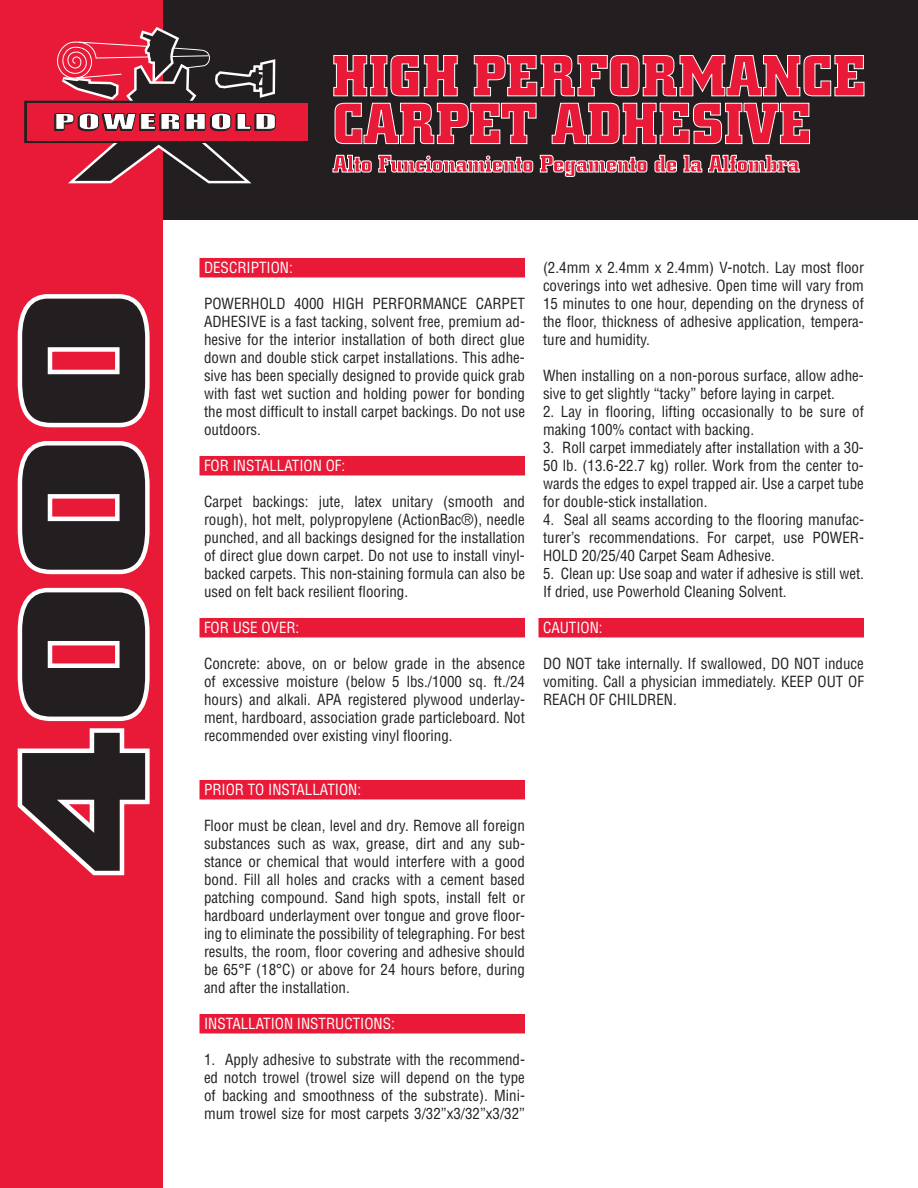
<style>
.page{position:relative;width:918px;height:1188px;background:#fff}
.page>*{position:absolute;margin:0;border:0;box-sizing:border-box;transform-origin:0 0}
.t1{font:700 180px "City";color:#231f20;scale:1.5 1}
.t2{font:700 57.15px/47.7px "City";letter-spacing:.02em;color:#e91938}
.t3{font:700 23.7px "City";color:#e91938}
.t4{font:condensed 15px/18px "Helvetica";color:#231f20;text-align:justify}
.t5{font:condensed 15px "Helvetica";color:#fff}
</style>
<div class="page">
<div style="left:3px;top:0;width:915px;height:219px;background:#231f20"></div>
<div style="left:0;top:0;width:162px;height:1188px;background:#e91938"></div>
<svg style="left:24px;top:27px;width:284px;height:156px"></svg>
<div style="left:200px;top:258px;width:325px;height:19px;background:#e91938"></div>
<div style="left:200px;top:456px;width:325px;height:19px;background:#e91938"></div>
<div style="left:200px;top:618px;width:325px;height:19px;background:#e91938"></div>
<div style="left:200px;top:780px;width:325px;height:19px;background:#e91938"></div>
<div style="left:200px;top:1014px;width:325px;height:19px;background:#e91938"></div>
<div style="left:538px;top:618px;width:326px;height:19px;background:#e91938"></div>
<svg style="left:17px;top:294px;width:133px;height:582px"></svg>
<svg style="left:333px;top:55px;width:532px;height:90px"></svg>
<svg style="left:332px;top:154px;width:40px;height:19px"></svg>
<svg style="left:378px;top:155px;width:155px;height:18px"></svg>
<svg style="left:540px;top:155px;width:108px;height:22px"></svg>
<svg style="left:654px;top:155px;width:23px;height:18px"></svg>
<svg style="left:683px;top:154px;width:117px;height:19px"></svg>
<p class="t1" style="left:-22px;top:875px;width:393px;rotate:-90deg">4000</p>
<p class="t2" style="left:333px;top:52px;width:534px">HIGH PERFORMANCE<br>CARPET ADHESIVE</p>
<p class="t3" style="left:333px;top:150px;width:468px">Alto Funcionamiento Pegamento de la Alfombra</p>
<p class="t5" style="left:204px;top:258px;width:90px">DESCRIPTION:</p>
<p class="t4" style="left:204px;top:294px;width:323px">POWERHOLD 4000 HIGH PERFORMANCE CARPET ADHESIVE is a fast tacking, solvent free, premium ad&shy;hesive for the interior installation of both direct glue down and double stick carpet installations. This adhe&shy;sive has been specially designed to provide quick grab with fast wet suction and holding power for bonding the most difficult to install carpet backings. Do not use outdoors.</p>
<p class="t5" style="left:204px;top:456px;width:143px">FOR INSTALLATION OF:</p>
<p class="t4" style="left:204px;top:492px;width:323px">Carpet backings: jute, latex unitary (smooth and rough), hot melt, polypropylene (ActionBac®), needle punched, and all backings designed for the installation of direct glue down carpet. Do not use to install vinyl&shy;backed carpets. This non-staining formula can also be used on felt back resilient flooring.</p>
<p class="t5" style="left:204px;top:618px;width:97px">FOR USE OVER:</p>
<p class="t4" style="left:204px;top:654px;width:323px">Concrete: above, on or below grade in the absence of excessive moisture (below 5 lbs./1000 sq. ft./24 hours) and alkali. APA registered plywood underlay&shy;ment, hardboard, association grade particleboard. Not recommended over existing vinyl flooring.</p>
<p class="t5" style="left:204px;top:780px;width:159px">PRIOR TO INSTALLATION:</p>
<p class="t4" style="left:204px;top:816px;width:323px">Floor must be clean, level and dry. Remove all foreign substances such as wax, grease, dirt and any sub&shy;stance or chemical that would interfere with a good bond. Fill all holes and cracks with a cement based patching compound. Sand high spots, install felt or hardboard underlayment over tongue and grove floor&shy;ing to eliminate the possibility of telegraphing. For best results, the room, floor covering and adhesive should be 65°F (18°C) or above for 24 hours before, during and after the installation.</p>
<p class="t5" style="left:204px;top:1014px;width:192px">INSTALLATION INSTRUCTIONS:</p>
<p class="t4" style="left:204px;top:1050px;width:323px">1. Apply adhesive to substrate with the recommend&shy;ed notch trowel (trowel size will depend on the type of backing and smoothness of the substrate). Mini&shy;mum trowel size for most carpets 3/32”x3/32”x3/32”</p>
<p class="t4" style="left:543px;top:258px;width:322px">(2.4mm x 2.4mm x 2.4mm) V-notch. Lay most floor coverings into wet adhesive. Open time will vary from 15 minutes to one hour, depending on the dryness of the floor, thickness of adhesive application, tempera&shy;ture and humidity.</p>
<p class="t4" style="left:543px;top:366px;width:322px">When installing on a non-porous surface, allow adhe&shy;sive to get slightly “tacky” before laying in carpet.</p>
<p class="t4" style="left:543px;top:402px;width:322px">2. Lay in flooring, lifting occasionally to be sure of making 100% contact with backing.</p>
<p class="t4" style="left:543px;top:438px;width:322px">3. Roll carpet immediately after installation with a 30- 50 lb. (13.6-22.7 kg) roller. Work from the center to&shy;wards the edges to expel trapped air. Use a carpet tube for double-stick installation.</p>
<p class="t4" style="left:543px;top:510px;width:323px">4. Seal all seams according to the flooring manufac&shy;turer’s recommendations. For carpet, use POWER-HOLD 20/25/40 Carpet Seam Adhesive.</p>
<p class="t4" style="left:543px;top:564px;width:323px">5. Clean up: Use soap and water if adhesive is still wet.<br>If dried, use Powerhold Cleaning Solvent.</p>
<p class="t5" style="left:543px;top:618px;width:61px">CAUTION:</p>
<p class="t4" style="left:543px;top:654px;width:323px">DO NOT take internally. If swallowed, DO NOT induce vomiting. Call a physician immediately. KEEP OUT OF REACH OF CHILDREN.</p>
</div>
